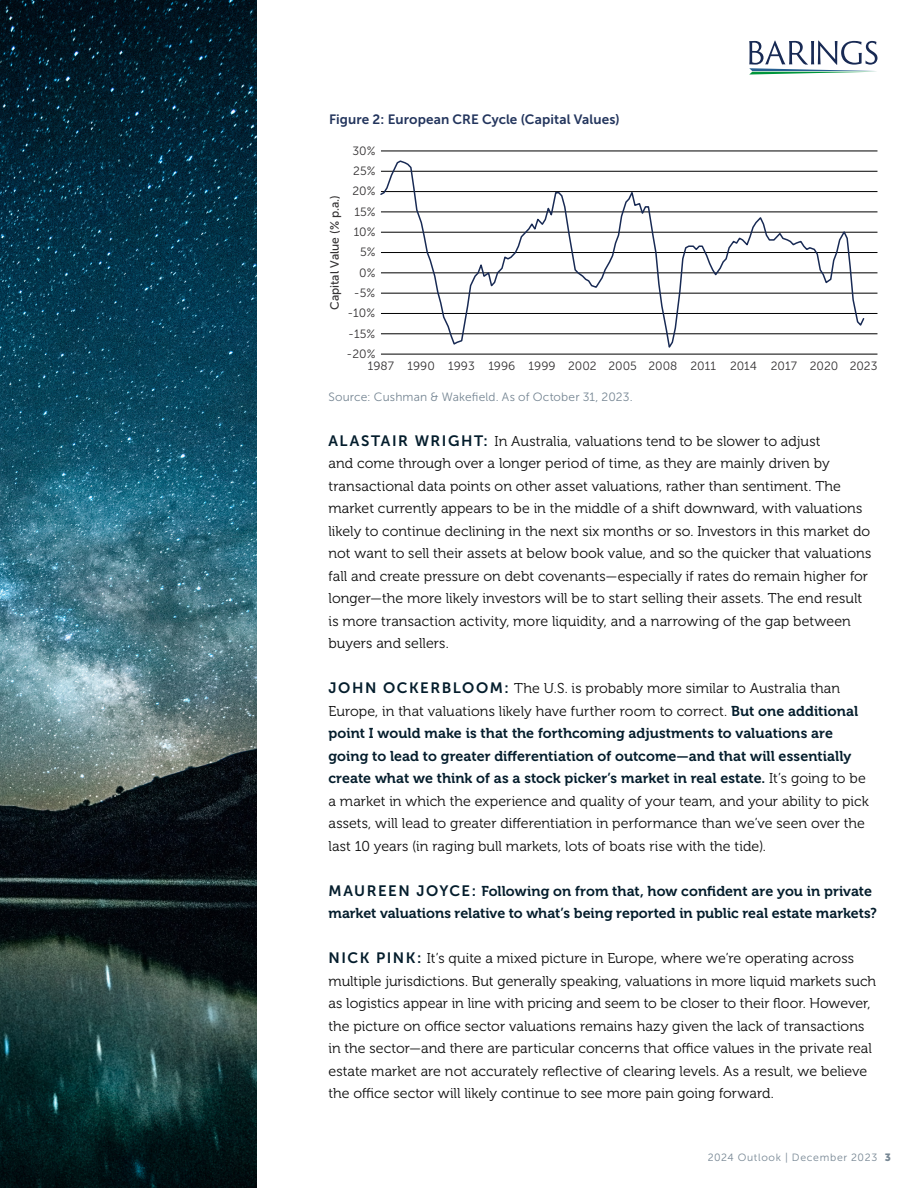
<style>
.page{position:relative;width:918px;height:1188px;background:#fff}
.page>*{position:absolute;margin:0;border:0;box-sizing:border-box;transform-origin:0 0}
.t1{font:14.25px/22.5px "Museo 300";color:#0d0d0d}
.t2{font:14.25px/22.5px "Museo 700";color:#041d2c}
.t3{font:13.5px "Museo Sans 700";letter-spacing:.005em;color:#23355d}
.t4{font:12px/20.2px "Museo Sans 300";color:#333132}
.t5{font:12px "Museo Sans 300";letter-spacing:.01em;color:#768693}
.t6{font:12px "Museo Sans 500";color:#333132}
.t7{font:10.5px "Museo Sans 300";letter-spacing:.07em;color:#768693}
.s1{font-family:"Museo Sans 700";font-size:15px;color:#041d2c}
.s2{font-family:"Museo 700";color:#041d2c}
.s3{font-family:"Museo 300";color:#0d0d0d}
.s4{font-family:"Museo Sans 700";font-size:15px}
.s5{font-family:"Museo Sans 900"}
</style>
<div class="page">
<img style="left:0;top:0;width:256px;height:1188px">
<svg style="left:749px;top:40px;width:129px;height:35px"></svg>
<hr style="left:381px;top:191px;width:496px;height:1px;background:#000">
<hr style="left:381px;top:232px;width:496px;height:1px;background:#000">
<hr style="left:381px;top:273px;width:496px;height:1px;background:#000">
<hr style="left:381px;top:313px;width:496px;height:1px;background:#000">
<hr style="left:381px;top:151px;width:496px;height:1px;background:#000">
<hr style="left:381px;top:334px;width:496px;height:1px;background:#000">
<hr style="left:381px;top:171px;width:496px;height:1px;background:#000">
<hr style="left:381px;top:212px;width:496px;height:1px;background:#000">
<hr style="left:381px;top:252px;width:496px;height:1px;background:#000">
<hr style="left:381px;top:293px;width:496px;height:1px;background:#000">
<hr style="left:381px;top:354px;width:496px;height:1px;background:#000">
<svg style="left:380px;top:160px;width:486px;height:188px"></svg>
<p class="t3" style="left:329px;top:112px;width:292px">Figure 2: European CRE Cycle (Capital Values)</p>
<p class="t4" style="left:353px;top:141px;width:25px">30%</p>
<p class="t4" style="left:353px;top:181px;width:25px">20%</p>
<p class="t4" style="left:354px;top:222px;width:23px">10%</p>
<p class="t4" style="left:359px;top:263px;width:18px">0%</p>
<p class="t4" style="left:347px;top:303px;width:29px">-10% -15%</p>
<p class="t4" style="left:353px;top:161px;width:24px">25%</p>
<p class="t4" style="left:355px;top:202px;width:23px">15%</p>
<p class="t4" style="left:360px;top:242px;width:17px">5%</p>
<p class="t4" style="left:354px;top:283px;width:23px">-5%</p>
<p class="t6" style="left:328px;top:310px;width:117px;rotate:-90deg">Capital Value (% p.a.)</p>
<p class="t4" style="left:347px;top:344px;width:30px">-20%</p>
<p class="t4" style="left:368px;top:356px;width:511px">1987 1990 1993 1996 1999 2002 2005 2008 2011 2014 2017 2020 2023</p>
<p class="t5" style="left:328px;top:391px;width:306px">Source: Cushman &amp; Wakefield. As of October 31, 2023.</p>
<p class="t1" style="left:328px;top:430px;width:544px"><span class="s1">ALASTAIR WRIGHT:</span> In Australia, valuations tend to be slower to adjust<br>and come through over a longer period of time, as they are mainly driven by transactional data points on other asset valuations, rather than sentiment. The market currently appears to be in the middle of a shift downward, with valuations likely to continue declining in the next six months or so. Investors in this market do not want to sell their assets at below book value, and so the quicker that valuations fall and create pressure on debt covenants—especially if rates do remain higher for longer—the more likely investors will be to start selling their assets. The end result is more transaction activity, more liquidity, and a narrowing of the gap between buyers and sellers.</p>
<p class="t1" style="left:328px;top:677px;width:531px"><span class="s1">JOHN OCKERBLOOM:</span> The U.S. is probably more similar to Australia than<br>Europe, in that valuations likely have further room to correct. <span class="s2">But one additional</span></p>
<p class="t2" style="left:329px;top:722px;width:539px">point I would make is that the forthcoming adjustments to valuations are going to lead to greater differentiation of outcome—and that will essentially create what we think of as a stock picker’s market in real estate. <span class="s3">It’s going to be</span></p>
<p class="t1" style="left:329px;top:790px;width:542px">a market in which the experience and quality of your team, and your ability to pick assets, will lead to greater differentiation in performance than we’ve seen over the last 10 years (in raging bull markets, lots of boats rise with the tide).</p>
<p class="t2" style="left:328px;top:880px;width:550px"><span class="s4">MAUREEN JOYCE:</span> Following on from that, how confident are you in private market valuations relative to what’s being reported in public real estate markets?</p>
<p class="t1" style="left:328px;top:947px;width:549px"><span class="s1">NICK PINK:</span> It’s quite a mixed picture in Europe, where we’re operating across multiple jurisdictions. But generally speaking, valuations in more liquid markets such as logistics appear in line with pricing and seem to be closer to their floor. However, the picture on office sector valuations remains hazy given the lack of transactions in the sector—and there are particular concerns that office values in the private real estate market are not accurately reflective of clearing levels. As a result, we believe the office sector will likely continue to see more pain going forward.</p>
<p class="t7" style="left:708px;top:1152px;width:185px">2024 Outlook | December 2023 <span class="s5">3</span></p>
</div>
